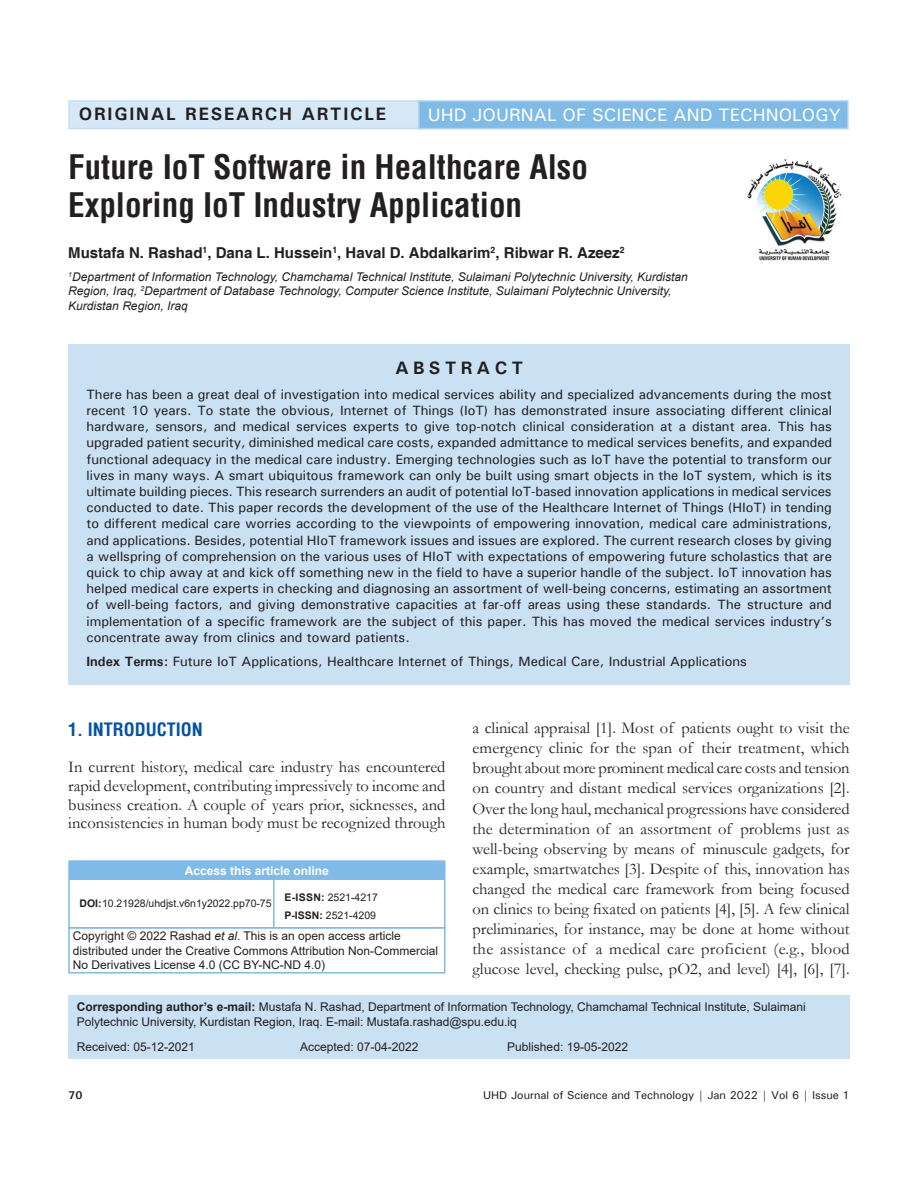
<style>
.page{position:relative;width:918px;height:1188px;background:#fff}
.page>*{position:absolute;margin:0;border:0;box-sizing:border-box;transform-origin:0 0}
.AT{font:700 condensed 33px/37.5px "Helvetica";color:#231f20}
.AH{font:500 18px "Univers";color:#fff}
.AH-2{font:700 18px "Univers";letter-spacing:.1em;color:#231f20}
.t1{font:700 condensed 18px "Helvetica";color:#0551a4}
.ABSH{font:700 18px "Univers";letter-spacing:.25em;color:#231f20}
.TX{font:16.5px/20px "Garamond";color:#231f20;text-align:justify}
.AU{font:700 15px "Helvetica";color:#231f20}
.ABS{font:500 13.5px/16.2px "Univers";color:#231f20;text-align:justify}
.KWD{font:500 13.5px "Univers";color:#231f20}
.AFF{font:italic 12px/14.4px "Arial";color:#231f20}
.ADD{font:12px/14.4px "Arial";color:#231f20}
.COPYRT{font:12px/14.4px "Arial";color:#231f20}
.HIS{font:12px "Arial";color:#231f20}
.ATAO{font:700 12px "Arial";color:#fff}
.t2{font:500 11.25px "Univers";color:#231f20}
.t3{font:700 11.25px "Univers";color:#231f20}
.WEB{font:10.5px "Arial";letter-spacing:-.005em;color:#231f20}
.s1{font-weight:700}
.s2{font-style:italic}
</style>
<div class="page">
<div style="left:69px;top:344px;width:781px;height:340px;background:#cae1f4"></div>
<img style="left:747px;top:159px;width:95px;height:102px">
<div style="left:68px;top:995px;width:782px;height:64px;background:#cae1f4"></div>
<div style="left:69px;top:861px;width:376px;height:18px;background:#7fbbe6"></div>
<hr style="left:68px;top:860px;width:206px;height:2px;background:#7fbbe6">
<svg style="left:68px;top:862px;width:1px;height:17px"></svg>
<hr style="left:274px;top:860px;width:172px;height:2px;background:#7fbbe6">
<svg style="left:445px;top:862px;width:1px;height:17px"></svg>
<hr style="left:68px;top:879px;width:2px;height:48px;background:#7fbbe6">
<hr style="left:273px;top:879px;width:2px;height:48px;background:#7fbbe6">
<hr style="left:444px;top:879px;width:2px;height:48px;background:#7fbbe6">
<div style="left:68px;top:927px;width:378px;height:47px;border:2px solid #7fbbe6"></div>
<div style="left:69px;top:101px;width:356px;height:28px;background:#d6e8f6"></div>
<div style="left:68px;top:100px;width:358px;height:29px;border:2px solid #c4ddf2"></div>
<div style="left:419px;top:101px;width:429px;height:28px;background:#7fbbe6"></div>
<div style="left:418px;top:100px;width:431px;height:29px;border:2px solid #b1d3ef"></div>
<p class="AH-2" style="left:79px;top:103px;width:309px">ORIGINAL RESEARCH ARTICLE</p>
<p class="AH" style="left:428px;top:103px;width:415px">UHD JOURNAL OF SCIENCE AND TECHNOLOGY</p>
<p class="AT" style="left:68px;top:148px;width:521px">Future IoT Software in Healthcare Also<br>Exploring IoT Industry Application</p>
<p class="AU" style="left:68px;top:243px;width:558px">Mustafa N. Rashad<sup>1</sup>, Dana L. Hussein<sup>1</sup>, Haval D. Abdalkarim<sup>2</sup>, Ribwar R. Azeez<sup>2</sup></p>
<p class="AFF" style="left:68px;top:270px;width:621px"><sup>1</sup>Department of Information Technology, Chamchamal Technical Institute, Sulaimani Polytechnic University, Kurdistan<br>Region, Iraq, <sup>2</sup>Department of Database Technology, Computer Science Institute, Sulaimani Polytechnic University,<br>Kurdistan Region, Iraq</p>
<p class="ABSH" style="left:395px;top:356px;width:129px">ABSTRACT</p>
<p class="ABS" style="left:87px;top:386px;width:747px">There has been a great deal of investigation into medical services ability and specialized advancements during the most recent 10 years. To state the obvious, Internet of Things (IoT) has demonstrated insure associating different clinical hardware, sensors, and medical services experts to give top-notch clinical consideration at a distant area. This has upgraded patient security, diminished medical care costs, expanded admittance to medical services benefits, and expanded functional adequacy in the medical care industry. Emerging technologies such as IoT have the potential to transform our lives in many ways. A smart ubiquitous framework can only be built using smart objects in the IoT system, which is its ultimate building pieces. This research surrenders an audit of potential IoT-based innovation applications in medical services conducted to date. This paper records the development of the use of the Healthcare Internet of Things (HIoT) in tending to different medical care worries according to the viewpoints of empowering innovation, medical care administrations, and applications. Besides, potential HIoT framework issues and issues are explored. The current research closes by giving a wellspring of comprehension on the various uses of HIoT with expectations of empowering future scholastics that are quick to chip away at and kick off something new in the field to have a superior handle of the subject. IoT innovation has helped medical care experts in checking and diagnosing an assortment of well-being concerns, estimating an assortment of well-being factors, and giving demonstrative capacities at far-off areas using these standards. The structure and implementation of a specific framework are the subject of this paper. This has moved the medical services industry’s concentrate away from clinics and toward patients.</p>
<p class="KWD" style="left:87px;top:653px;width:662px"><span class="s1">Index Terms:</span> Future IoT Applications, Healthcare Internet of Things, Medical Care, Industrial Applications</p>
<h1 class="t1" style="left:68px;top:718px;width:136px">1. INTRODUCTION</h1>
<p class="TX" style="left:68px;top:757px;width:379px;line-height:18.8px">In current history, medical care industry has encountered rapid development, contributing impressively to income and business creation. A couple of years prior, sicknesses, and inconsistencies in human body must be recognized through</p>
<p class="ATAO" style="left:185px;top:862px;width:146px">Access this article online</p>
<p class="WEB" style="left:80px;top:896px;width:194px"><span class="s1">DOI:</span>10.21928/uhdjst.v6n1y2022.pp70-75</p>
<p class="WEB" style="left:285px;top:890px;width:95px"><span class="s1">E-ISSN:</span> 2521-4217</p>
<p class="WEB" style="left:284px;top:909px;width:93px"><span class="s1">P-ISSN:</span> 2521-4209</p>
<p class="COPYRT" style="left:73px;top:929px;width:367px">Copyright © 2022 Rashad <span class="s2">et al</span>. This is an open access article distributed under the Creative Commons Attribution Non-Commercial<br>No Derivatives License 4.0 (CC BY-NC-ND 4.0)</p>
<p class="TX" style="left:472px;top:718px;width:379px">a clinical appraisal [1]. Most of patients ought to visit the emergency clinic for the span of their treatment, which brought about more prominent medical care costs and tension on country and distant medical services organizations [2].<br>Over the long haul, mechanical progressions have considered the determination of an assortment of problems just as well-being observing by means of minuscule gadgets, for example, smartwatches [3]. Despite of this, innovation has changed the medical care framework from being focused on clinics to being fixated on patients [4], [5]. A few clinical preliminaries, for instance, may be done at home without the assistance of a medical care proficient (e.g., blood glucose level, checking pulse, pO2, and level) [4], [6], [7].</p>
<p class="ADD" style="left:77px;top:1000px;width:730px"><span class="s1">Corresponding author’s e-mail:</span> Mustafa N. Rashad, Department of Information Technology, Chamchamal Technical Institute, Sulaimani<br>Polytechnic University, Kurdistan Region, Iraq. E-mail: Mustafa.rashad@spu.edu.iq</p>
<p class="HIS" style="left:77px;top:1038px;width:120px">Received: 05-12-2021</p>
<p class="HIS" style="left:300px;top:1038px;width:120px">Accepted: 07-04-2022</p>
<p class="HIS" style="left:507px;top:1038px;width:122px">Published: 19-05-2022</p>
<p class="t3" style="left:68px;top:1088px;width:16px">70</p>
<p class="t2" style="left:483px;top:1088px;width:368px">UHD Journal of Science and Technology | Jan 2022 | Vol 6 | Issue 1</p>
</div>
